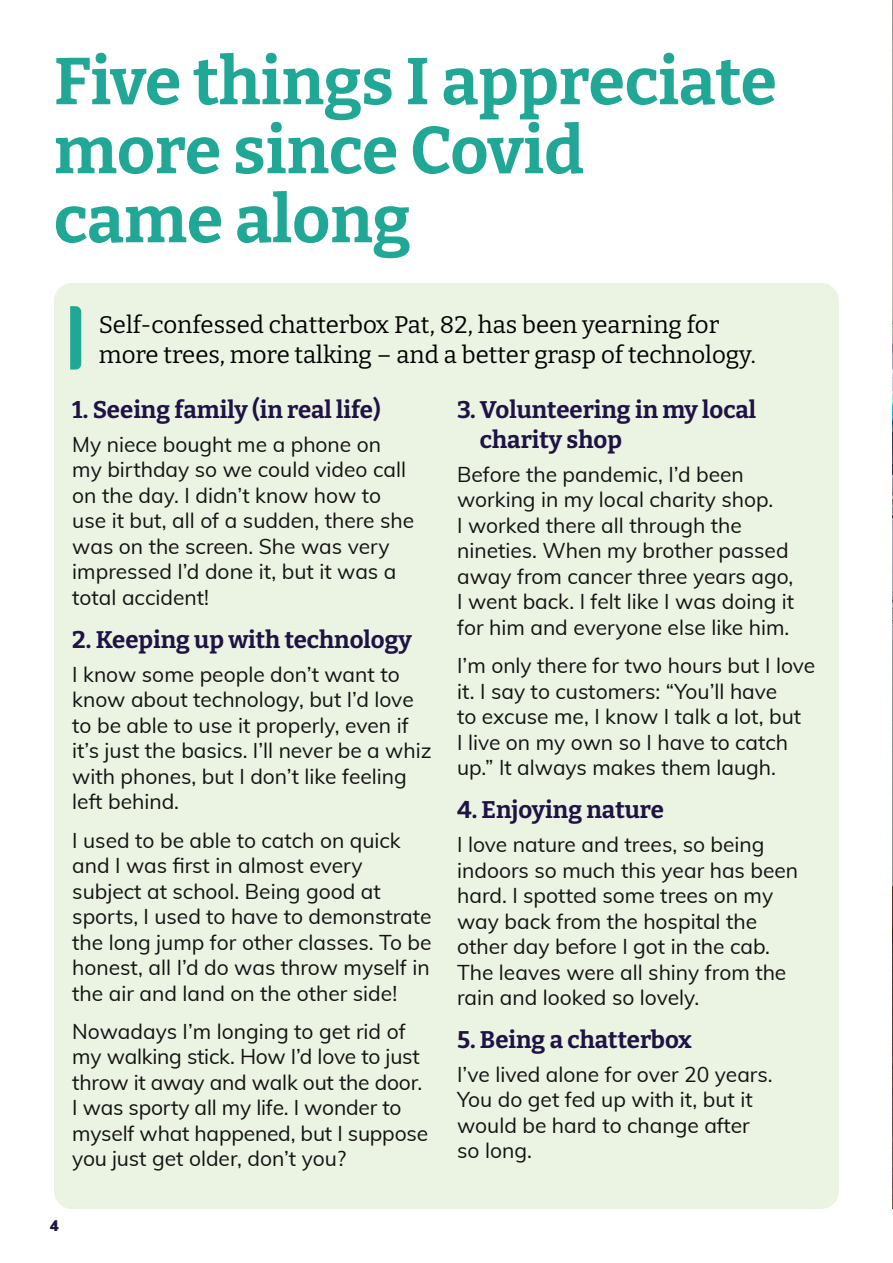
<style>
.page{position:relative;width:893px;height:1263px;background:#fff}
.page>*{position:absolute;margin:0;border:0;box-sizing:border-box;transform-origin:0 0}
.Title_Story{font:700 66px/69px "Bitter";color:#21a795}
.t1{font:700 24px/30px "Bitter";color:#1e1246}
.t2{font:24px/30px "Bitter";color:#000}
.Body{font:21px/25.5px "Muli";color:#131313}
.t3{font:900 15px "Muli";color:#1e1246}
</style>
<div class="page">
<img style="left:892px;top:0;width:1px;height:1209px">
<div style="left:54px;top:283px;width:785px;height:926px;background:#ebf3e2;border-radius:18px"></div>
<svg style="left:70px;top:306px;width:11px;height:63px"></svg>
<h2 class="Title_Story" style="left:54px;top:45px;width:724px">Five things I appreciate more since Covid<br>came along</h2>
<p class="t2" style="left:99px;top:309px;width:658px">Self-confessed chatterbox Pat, 82, has been yearning for more trees, more talking – and a better grasp of technology.</p>
<p class="t1" style="left:72px;top:394px;width:310px">1. Seeing family (in real life)</p>
<p class="Body" style="left:72px;top:431px;width:343px">My niece bought me a phone on my birthday so we could video call on the day. I didn’t know how to use it but, all of a sudden, there she was on the screen. She was very impressed I’d done it, but it was a total accident!</p>
<p class="t1" style="left:72px;top:624px;width:341px">2. Keeping up with technology</p>
<p class="Body" style="left:72px;top:660px;width:361px">I know some people don’t want to know about technology, but I’d love to be able to use it properly, even if it’s just the basics. I’ll never be a whiz with phones, but I don’t like feeling left behind.</p>
<p class="Body" style="left:72px;top:826px;width:361px">I used to be able to catch on quick and I was first in almost every subject at school. Being good at sports, I used to have to demonstrate the long jump for other classes. To be honest, all I’d do was throw myself in the air and land on the other side!</p>
<p class="Body" style="left:72px;top:1017px;width:357px">Nowadays I’m longing to get rid of my walking stick. How I’d love to just throw it away and walk out the door.<br>I was sporty all my life. I wonder to myself what happened, but I suppose you just get older, don’t you?</p>
<p class="t1" style="left:480px;top:394px;width:278px;text-indent:-23px">3. Volunteering in my local charity shop</p>
<p class="Body" style="left:457px;top:461px;width:339px">Before the pandemic, I’d been working in my local charity shop.<br>I worked there all through the nineties. When my brother passed away from cancer three years ago,<br>I went back. I felt like I was doing it for him and everyone else like him.</p>
<p class="Body" style="left:457px;top:652px;width:360px">I’m only there for two hours but I love it. I say to customers: “You’ll have<br>to excuse me, I know I talk a lot, but<br>I live on my own so I have to catch up.” It always makes them laugh.</p>
<p class="t1" style="left:457px;top:794px;width:208px">4. Enjoying nature</p>
<p class="Body" style="left:457px;top:831px;width:343px">I love nature and trees, so being indoors so much this year has been hard. I spotted some trees on my way back from the hospital the other day before I got in the cab.<br>The leaves were all shiny from the rain and looked so lovely.</p>
<p class="t1" style="left:457px;top:1024px;width:236px">5. Being a chatterbox</p>
<p class="Body" style="left:457px;top:1060px;width:317px">I’ve lived alone for over 20 years.<br>You do get fed up with it, but it would be hard to change after so long.</p>
<p class="t3" style="left:50px;top:1215px;width:10px">4</p>
</div>
